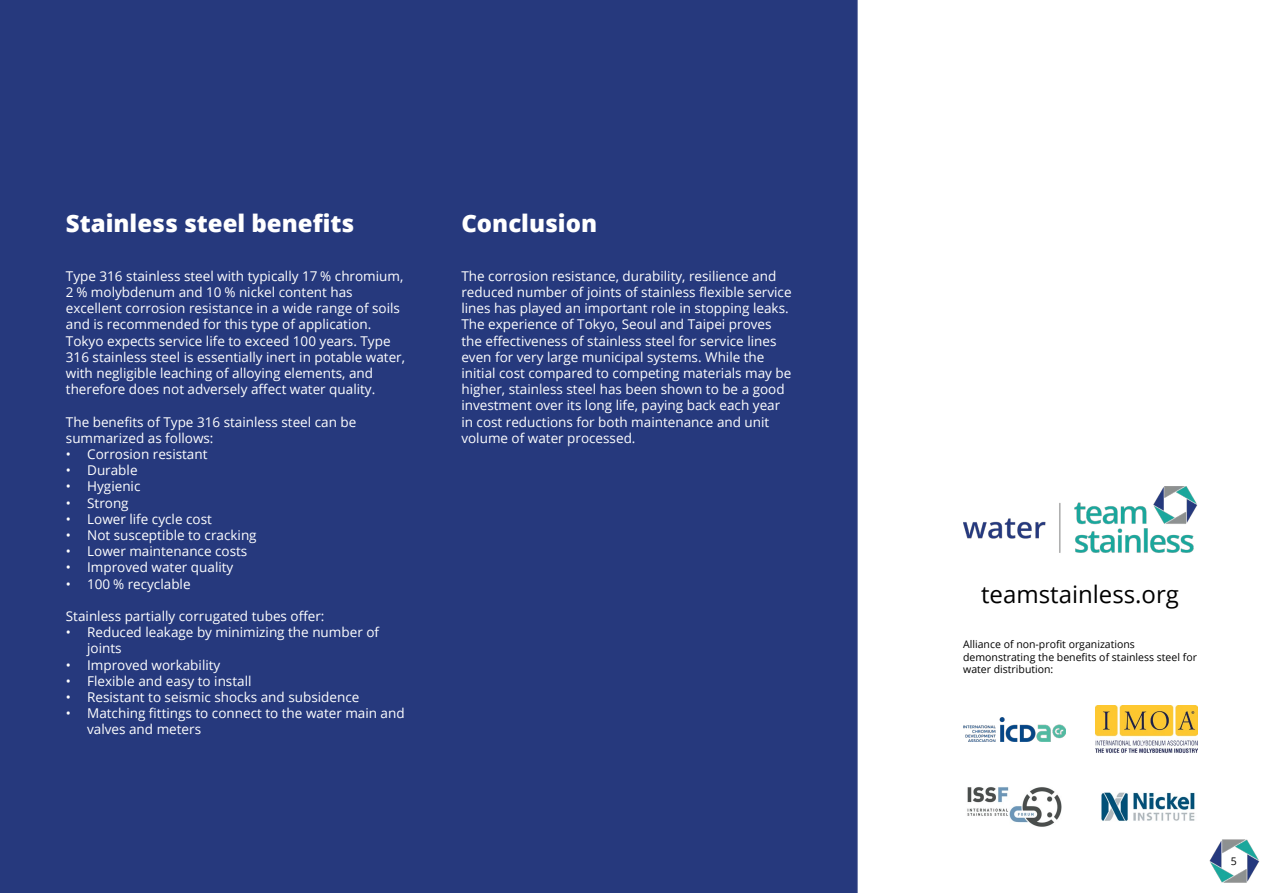
<style>
.page{position:relative;width:1263px;height:893px;background:#fff}
.page>*{position:absolute;margin:0;border:0;box-sizing:border-box;transform-origin:0 0}
.t1{font:800 24px "Open Sans";color:#fff}
.t2{font:24px "Open Sans";color:#000}
.t3{font:13.5px/16.2px "Open Sans";color:#fff}
.t4{font:10.5px/12.6px "Open Sans";color:#000}
</style>
<div class="page">
<div style="left:0;top:0;width:858px;height:893px;background:#26397d"></div>
<img style="left:1210px;top:840px;width:50px;height:43px">
<img style="left:1101px;top:792px;width:94px;height:29px">
<img style="left:1095px;top:706px;width:102px;height:47px">
<img style="left:967px;top:787px;width:95px;height:40px">
<img style="left:963px;top:717px;width:102px;height:25px">
<img style="left:963px;top:486px;width:234px;height:67px">
<h1 class="t1" style="left:66px;top:205px;width:290px">Stainless steel benefits</h1>
<p class="t3" style="left:66px;top:267px;width:341px">Type 316 stainless steel with typically 17 % chromium, 2 % molybdenum and 10 % nickel content has excellent corrosion resistance in a wide range of soils and is recommended for this type of application.<br>Tokyo expects service life to exceed 100 years. Type 316 stainless steel is essentially inert in potable water, with negligible leaching of alloying elements, and therefore does not adversely affect water quality.</p>
<p class="t3" style="left:66px;top:413px;width:292px">The benefits of Type 316 stainless steel can be summarized as follows:</p>
<p class="t3" style="left:66px;top:446px;width:143px">• Corrosion resistant</p>
<p class="t3" style="left:66px;top:462px;width:73px">• Durable</p>
<p class="t3" style="left:66px;top:478px;width:76px">• Hygienic</p>
<p class="t3" style="left:66px;top:494px;width:64px">• Strong</p>
<p class="t3" style="left:66px;top:510px;width:147px">• Lower life cycle cost</p>
<p class="t3" style="left:66px;top:527px;width:192px">• Not susceptible to cracking</p>
<p class="t3" style="left:66px;top:543px;width:183px">• Lower maintenance costs</p>
<p class="t3" style="left:66px;top:559px;width:169px">• Improved water quality</p>
<p class="t3" style="left:66px;top:575px;width:126px">• 100 % recyclable</p>
<p class="t3" style="left:66px;top:608px;width:260px">Stainless partially corrugated tubes offer:</p>
<p class="t3" style="left:87px;top:624px;width:293px;text-indent:-21px">• Reduced leakage by minimizing the number of joints</p>
<p class="t3" style="left:66px;top:656px;width:156px">• Improved workability</p>
<p class="t3" style="left:66px;top:672px;width:187px">• Flexible and easy to install</p>
<p class="t3" style="left:66px;top:689px;width:295px">• Resistant to seismic shocks and subsidence</p>
<p class="t3" style="left:87px;top:705px;width:319px;text-indent:-21px">• Matching fittings to connect to the water main and valves and meters</p>
<h1 class="t1" style="left:461px;top:205px;width:137px">Conclusion</h1>
<p class="t3" style="left:461px;top:267px;width:332px">The corrosion resistance, durability, resilience and reduced number of joints of stainless flexible service lines has played an important role in stopping leaks.<br>The experience of Tokyo, Seoul and Taipei proves the effectiveness of stainless steel for service lines even for very large municipal systems. While the initial cost compared to competing materials may be higher, stainless steel has been shown to be a good investment over its long life, paying back each year in cost reductions for both maintenance and unit volume of water processed.</p>
<h1 class="t2" style="left:981px;top:577px;width:199px">teamstainless.org</h1>
<p class="t4" style="left:963px;top:637px;width:235px">Alliance of non-profit organizations demonstrating the benefits of stainless steel for water distribution:</p>
<p class="t4" style="left:1231px;top:855px;width:8px">5</p>
</div>
